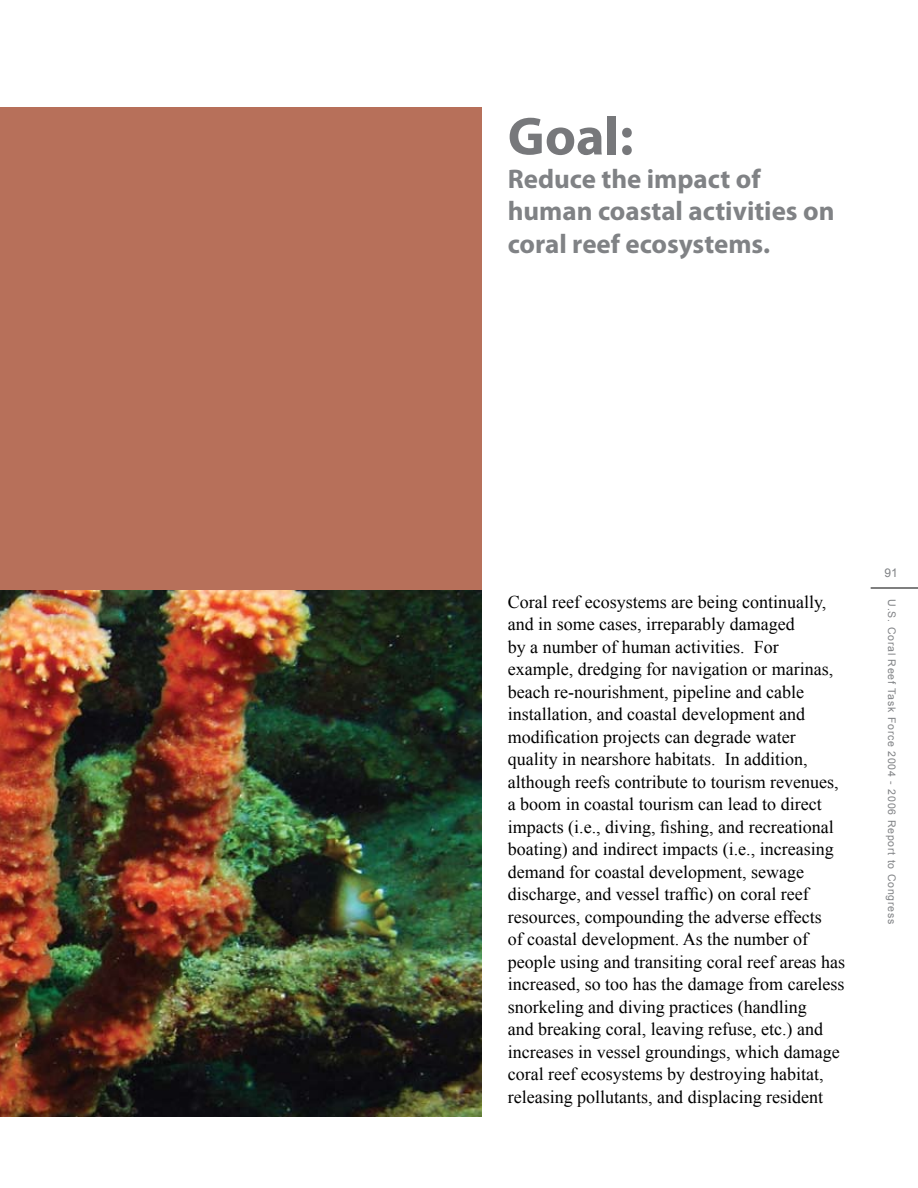
<style>
.page{position:relative;width:918px;height:1188px;background:#fff}
.page>*{position:absolute;margin:0;border:0;box-sizing:border-box;transform-origin:0 0}
.t1{font:700 54px "Myriad Pro";color:#77787b}
.t2{font:700 27px/33px "Myriad Pro";color:#808285}
.t3{font:18px/22.5px "Times New Roman";color:#000}
.t4{font:12px "Arial";color:#808285}
.t5{font:10.5px "Arial";letter-spacing:.075em;color:#808285}
</style>
<div class="page">
<hr style="left:871px;top:588px;width:47px;height:1px;background:#000">
<div style="left:0;top:108px;width:482px;height:596px;background:#b7705a"></div>
<img style="left:0;top:590px;width:482px;height:526px">
<h1 class="t1" style="left:508px;top:101px;width:127px">Goal:</h1>
<h2 class="t2" style="left:508px;top:161px;width:328px">Reduce the impact of human coastal activities on coral reef ecosystems.</h2>
<p class="t3" style="left:508px;top:590px;width:327px">Coral reef ecosystems are being continually, and in some cases, irreparably damaged<br>by a number of human activities. For example, dredging for navigation or marinas, beach re-nourishment, pipeline and cable installation, and coastal development and</p>
<p class="t3" style="left:508px;top:725px;width:289px">modification projects can degrade water</p>
<p class="t3" style="left:508px;top:747px;width:332px">quality in nearshore habitats. In addition, although reefs contribute to tourism revenues, a boom in coastal tourism can lead to direct</p>
<p class="t3" style="left:508px;top:815px;width:327px">impacts (i.e., diving, fishing, and recreational</p>
<p class="t3" style="left:508px;top:837px;width:327px">boating) and indirect impacts (i.e., increasing demand for coastal development, sewage</p>
<p class="t3" style="left:508px;top:882px;width:303px">discharge, and vessel traffic) on coral reef</p>
<p class="t3" style="left:508px;top:905px;width:339px">resources, compounding the adverse effects<br>of coastal development. As the number of people using and transiting coral reef areas has increased, so too has the damage from careless snorkeling and diving practices (handling<br>and breaking coral, leaving refuse, etc.) and increases in vessel groundings, which damage coral reef ecosystems by destroying habitat, releasing pollutants, and displacing resident</p>
<p class="t4" style="left:884px;top:566px;width:15px">91</p>
<p class="t5" style="left:898px;top:599px;width:326px;rotate:90deg">U.S. Coral Reef Task Force 2004 - 2006 Report to Congress</p>
</div>
